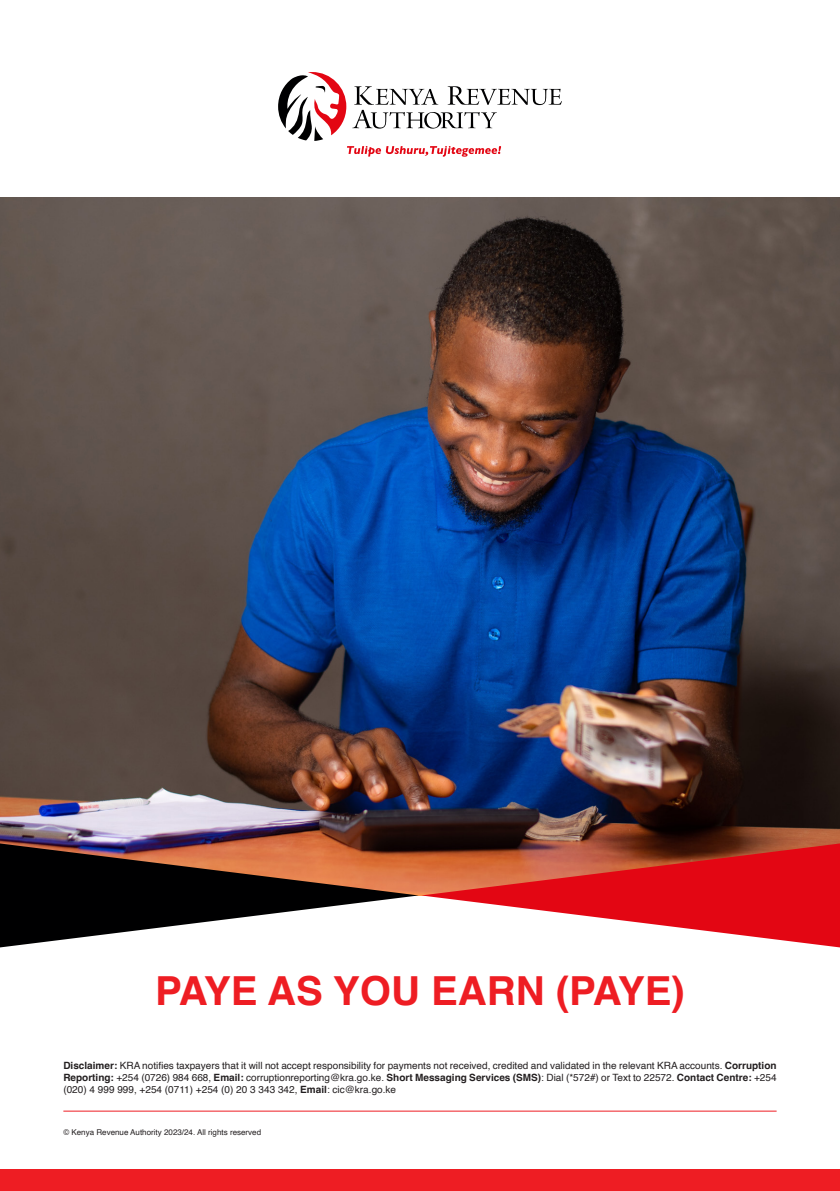
<style>
.page{position:relative;width:840px;height:1191px;background:#fff}
.page>*{position:absolute;margin:0;border:0;box-sizing:border-box;transform-origin:0 0}
.t1{font:700 40px "Helvetica";color:#ee1d23}
.t2{font:10px/12px "Helvetica";color:#231f20;text-align:justify}
.t3{font:8px "Helvetica";color:#231f20}
.s1{font-weight:700}
</style>
<div class="page">
<div style="left:0;top:1169px;width:839px;height:22px;background:#ee1d23"></div>
<img style="left:0;top:197px;width:839px;height:698px">
<svg style="left:421px;top:843px;width:418px;height:104px;fill:#e30813"></svg>
<svg style="left:0;top:843px;width:418px;height:104px"></svg>
<svg style="left:278px;top:72px;width:283px;height:85px"></svg>
<hr style="left:63px;top:1110px;width:713px;height:1px;background:#ee1d23">
<h1 class="t1" style="left:155px;top:967px;width:531px">PAYE AS YOU EARN (PAYE)</h1>
<p class="t2" style="left:63px;top:1059px;width:714px"><span class="s1">Disclaimer:</span> KRA notifies taxpayers that it will not accept responsibility for payments not received, credited and validated in the relevant KRA accounts. <span class="s1">Corruption Reporting:</span> +254 (0726) 984 668, <span class="s1">Email:</span> corruptionreporting@kra.go.ke. <span class="s1">Short Messaging Services (SMS)</span>: Dial (*572#) or Text to 22572. <span class="s1">Contact Centre:</span> +254 (020) 4 999 999, +254 (0711) +254 (0) 20 3 343 342, <span class="s1">Email</span>: cic@kra.go.ke</p>
<p class="t3" style="left:63px;top:1125px;width:199px">© Kenya Revenue Authority 2023/24. All rights reserved</p>
</div>
